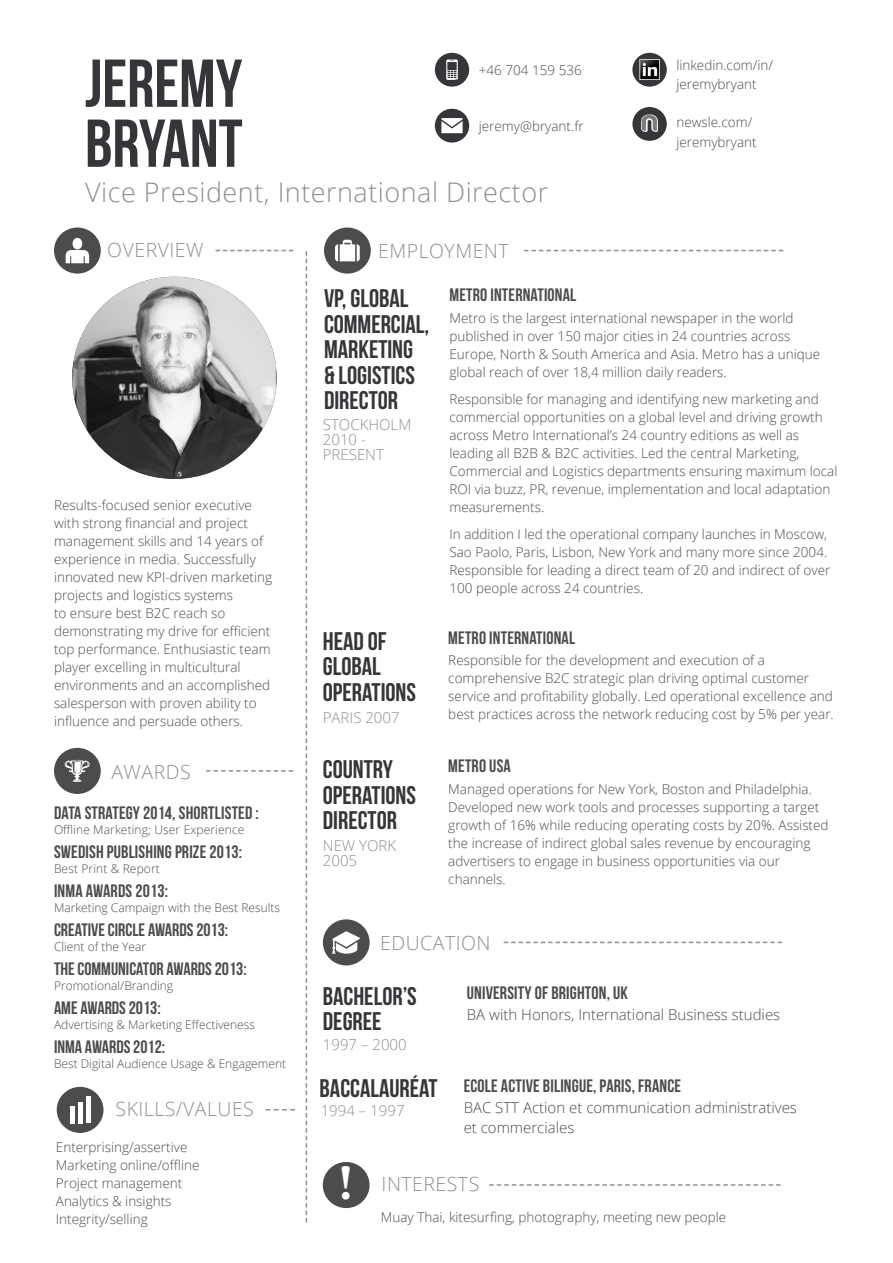
<style>
.page{position:relative;width:893px;height:1263px;background:#fff}
.page>*{position:absolute;margin:0;border:0;box-sizing:border-box;transform-origin:0 0}
.t1{font:67.5px/60px "Bebas Neue";color:#363539}
.t2{font:700 49.5px "Minion Pro";color:#fff}
.t3{font:300 27px "Open Sans";letter-spacing:.02em;color:#8d8f92}
.Main_Title{font:25.5px/25.5px "Bebas Neue";color:#363539}
.t4{font:300 19.5px "Open Sans";letter-spacing:.025em;color:#8d8f92}
.Subtitle{font:18px "Bebas Neue";letter-spacing:.01em;color:#4b4c4d}
.t5{font:300 15px/19.5px "Open Sans";color:#4b4c4d}
.Title_Info{font:300 15px/15px "Open Sans";color:#8d8f92}
.Text{font:300 13.5px/18px "Open Sans";color:#4b4c4d}
.t6{font:300 12px "Open Sans";color:#4b4c4d}
</style>
<div class="page">
<div style="left:435px;top:109px;width:34px;height:34px;background:#363539;border-radius:50%"></div>
<div style="left:435px;top:53px;width:34px;height:34px;background:#363539;border-radius:50%"></div>
<svg style="left:446px;top:60px;width:12px;height:20px"></svg>
<svg style="left:441px;top:118px;width:22px;height:15px"></svg>
<div style="left:632px;top:53px;width:35px;height:34px;background:#363539;border-radius:50%"></div>
<div style="left:632px;top:107px;width:35px;height:34px;background:#363539;border-radius:50%"></div>
<img style="left:641px;top:114px;width:17px;height:18px">
<img style="left:641px;top:61px;width:17px;height:17px">
<div style="left:639px;top:59px;width:21px;height:21px;border:1px solid #c7c8ca"></div>
<img style="left:72px;top:277px;width:204px;height:202px">
<div style="left:324px;top:227px;width:47px;height:47px;background:#4b4c4d;border-radius:50%"></div>
<svg style="left:524px;top:250px;width:259px;height:1px"></svg>
<div style="left:54px;top:227px;width:47px;height:47px;background:#4b4c4d;border-radius:50%"></div>
<svg style="left:216px;top:250px;width:77px;height:1px"></svg>
<svg style="left:306px;top:251px;width:1px;height:971px"></svg>
<svg style="left:335px;top:240px;width:25px;height:21px"></svg>
<svg style="left:66px;top:238px;width:23px;height:25px"></svg>
<svg style="left:266px;top:1109px;width:29px;height:1px"></svg>
<div style="left:57px;top:1087px;width:46px;height:46px;background:#4b4c4d;border-radius:50%"></div>
<div style="left:86px;top:1096px;width:5px;height:27px;background:#fff"></div>
<div style="left:78px;top:1102px;width:5px;height:21px;background:#fff"></div>
<div style="left:70px;top:1106px;width:5px;height:17px;background:#fff"></div>
<div style="left:54px;top:748px;width:47px;height:46px;background:#4b4c4d;border-radius:50%"></div>
<svg style="left:206px;top:770px;width:87px;height:2px"></svg>
<svg style="left:65px;top:760px;width:25px;height:22px"></svg>
<div style="left:323px;top:919px;width:47px;height:46px;background:#4b4c4d;border-radius:50%"></div>
<svg style="left:504px;top:942px;width:278px;height:1px"></svg>
<svg style="left:332px;top:931px;width:29px;height:23px"></svg>
<svg style="left:489px;top:1184px;width:292px;height:2px"></svg>
<div style="left:323px;top:1162px;width:47px;height:46px;background:#4b4c4d;border-radius:50%"></div>
<h1 class="t1" style="left:85px;top:53px;width:159px">JEREMY<br>BRYANT</h1>
<p class="Text" style="left:676px;top:55px;width:98px;line-height:19.5px">linkedin.com/in/ jeremybryant</p>
<p class="Text" style="left:479px;top:61px;width:105px">+46 704 159 536</p>
<p class="Text" style="left:676px;top:112px;width:82px;line-height:19.5px">newsle.com/ jeremybryant</p>
<p class="Text" style="left:479px;top:117px;width:106px">jeremy@bryant.fr</p>
<h3 class="t3" style="left:85px;top:174px;width:465px">Vice President, International Director</h3>
<p class="t4" style="left:107px;top:237px;width:98px">OVERVIEW</p>
<p class="t4" style="left:378px;top:238px;width:132px">EMPLOYMENT</p>
<p class="Text" style="left:54px;top:495px;width:220px">Results-focused senior executive with strong financial and project management skills and 14 years of experience in media. Successfully innovated new KPI-driven marketing projects and logistics systems<br>to ensure best B2C reach so demonstrating my drive for efficient top performance. Enthusiastic team player excelling in multicultural environments and an accomplished salesperson with proven ability to influence and persuade others.</p>
<p class="t4" style="left:111px;top:758px;width:81px">AWARDS</p>
<p class="Subtitle" style="left:54px;top:803px;width:206px">DATA STRATEGY 2014, SHORTLISTED :</p>
<p class="t6" style="left:54px;top:821px;width:192px">Offline Marketing; User Experience</p>
<p class="Subtitle" style="left:54px;top:842px;width:190px">SWEDISH PUBLISHING PRIZE 2013:</p>
<p class="t6" style="left:54px;top:860px;width:107px">Best Print &amp; Report</p>
<p class="Subtitle" style="left:54px;top:881px;width:116px">INMA AWARDS 2013:</p>
<p class="t6" style="left:54px;top:899px;width:228px">Marketing Campaign with the Best Results</p>
<p class="Subtitle" style="left:54px;top:920px;width:176px">CREATIVE CIRCLE AWARDS 2013:</p>
<p class="t6" style="left:54px;top:938px;width:94px">Client of the Year</p>
<p class="Subtitle" style="left:54px;top:959px;width:194px">THE COMMUNICATOR AWARDS 2013:</p>
<p class="t6" style="left:54px;top:977px;width:121px">Promotional/Branding</p>
<p class="Subtitle" style="left:54px;top:998px;width:108px">AME AWARDS 2013:</p>
<p class="t6" style="left:54px;top:1016px;width:203px">Advertising &amp; Marketing Effectiveness</p>
<p class="Subtitle" style="left:54px;top:1037px;width:113px">INMA AWARDS 2012:</p>
<p class="t6" style="left:54px;top:1055px;width:234px">Best Digital Audience Usage &amp; Engagement</p>
<p class="t4" style="left:116px;top:1096px;width:140px">SKILLS/VALUES</p>
<p class="Text" style="left:56px;top:1138px;width:133px">Enterprising/assertive</p>
<p class="Text" style="left:56px;top:1156px;width:145px">Marketing online/offline</p>
<p class="Text" style="left:56px;top:1174px;width:128px">Project management</p>
<p class="Text" style="left:56px;top:1192px;width:117px">Analytics &amp; insights</p>
<p class="Text" style="left:56px;top:1210px;width:93px">Integrity/selling</p>
<p class="Main_Title" style="left:324px;top:285px;width:107px">VP, GLOBAL<br>COMMERCIAL,<br>MARKETING &amp; LOGISTICS<br>DIRECTOR</p>
<p class="Title_Info" style="left:323px;top:417px;width:90px">STOCKHOLM<br>2010 -<br>PRESENT</p>
<p class="Main_Title" style="left:323px;top:628px;width:95px">HEAD OF<br>GLOBAL<br>OPERATIONS</p>
<p class="Title_Info" style="left:323px;top:709px;width:78px">PARIS 2007</p>
<p class="Main_Title" style="left:323px;top:756px;width:95px">COUNTRY<br>OPERATIONS<br>DIRECTOR</p>
<p class="Title_Info" style="left:323px;top:838px;width:75px">NEW YORK<br>2005</p>
<p class="Subtitle" style="left:449px;top:285px;width:128px">METRO INTERNATIONAL</p>
<p class="Text" style="left:449px;top:308px;width:372px">Metro is the largest international newspaper in the world published in over 150 major cities in 24 countries across Europe, North &amp; South America and Asia. Metro has a unique global reach of over 18,4 million daily readers.</p>
<p class="Text" style="left:449px;top:389px;width:389px">Responsible for managing and identifying new marketing and commercial opportunities on a global level and driving growth across Metro International’s 24 country editions as well as leading all B2B &amp; B2C activities. Led the central Marketing, Commercial and Logistics departments ensuring maximum local ROI via buzz, PR, revenue, implementation and local adaptation measurements.</p>
<p class="Text" style="left:449px;top:524px;width:382px">In addition I led the operational company launches in Moscow, Sao Paolo, Paris, Lisbon, New York and many more since 2004.<br>Responsible for leading a direct team of 20 and indirect of over 100 people across 24 countries.</p>
<p class="Subtitle" style="left:448px;top:628px;width:128px">METRO INTERNATIONAL</p>
<p class="Text" style="left:448px;top:651px;width:387px">Responsible for the development and execution of a comprehensive B2C strategic plan driving optimal customer service and profitability globally. Led operational excellence and best practices across the network reducing cost by 5% per year.</p>
<p class="Subtitle" style="left:448px;top:756px;width:64px">METRO USA</p>
<p class="Text" style="left:448px;top:779px;width:382px">Managed operations for New York, Boston and Philadelphia.<br>Developed new work tools and processes supporting a target growth of 16% while reducing operating costs by 20%. Assisted the increase of indirect global sales revenue by encouraging advertisers to engage in business opportunities via our channels.</p>
<p class="t4" style="left:380px;top:929px;width:112px">EDUCATION</p>
<p class="Main_Title" style="left:323px;top:983px;width:95px">BACHELOR’S<br>DEGREE</p>
<p class="Title_Info" style="left:323px;top:1037px;width:85px">1997 – 2000</p>
<p class="Subtitle" style="left:467px;top:983px;width:163px">UNIVERSITY OF BRIGHTON, UK</p>
<p class="t5" style="left:467px;top:1005px;width:315px">BA with Honors, International Business studies</p>
<p class="Main_Title" style="left:320px;top:1075px;width:120px">BACCALAURÉAT</p>
<p class="Subtitle" style="left:464px;top:1076px;width:219px">ECOLE ACTIVE BILINGUE, PARIS, FRANCE</p>
<p class="Title_Info" style="left:321px;top:1103px;width:85px">1994 – 1997</p>
<p class="t5" style="left:464px;top:1098px;width:335px">BAC STT Action et communication administratives et commerciales</p>
<p class="t2" style="left:339px;top:1149px;width:16px">!</p>
<p class="t4" style="left:382px;top:1171px;width:99px">INTERESTS</p>
<p class="Text" style="left:381px;top:1208px;width:347px">Muay Thai, kitesurfing, photography, meeting new people</p>
</div>
